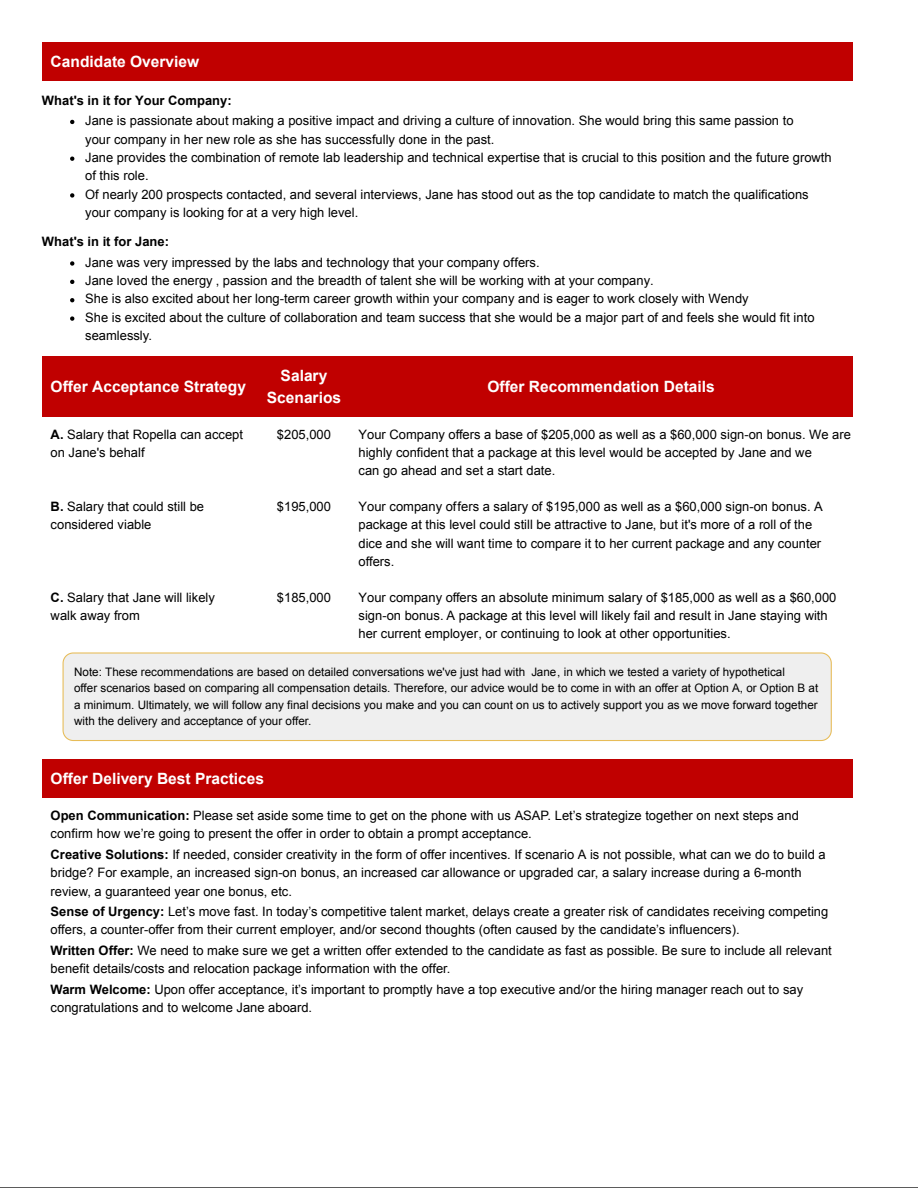
<style>
.page{position:relative;width:918px;height:1188px;background:#fff}
.page>*{position:absolute;margin:0;border:0;box-sizing:border-box;transform-origin:0 0}
.t1{font:700 15.6px/21.6px "Arial";color:#fff;text-align:center}
.t2{font:12.9px/18.3px "Arial";color:#000}
.t3{font:700 12.9px "Arial";color:#000}
.t4{font:11.7px/16.2px "Arial";color:#000}
.s1{font-weight:700}
</style>
<div class="page">
<div style="left:42px;top:42px;width:810px;height:39px;background:#c00000"></div>
<div style="left:42px;top:356px;width:216px;height:61px;background:#c00000"></div>
<div style="left:258px;top:356px;width:92px;height:61px;background:#c00000"></div>
<div style="left:350px;top:356px;width:502px;height:61px;background:#c00000"></div>
<div style="left:62px;top:652px;width:770px;height:89px;background:#efefef"></div>
<div style="left:42px;top:759px;width:810px;height:39px;background:#c00000"></div>
<svg style="left:70px;top:120px;width:4px;height:4px"></svg>
<svg style="left:70px;top:157px;width:4px;height:4px"></svg>
<svg style="left:70px;top:193px;width:4px;height:5px"></svg>
<svg style="left:70px;top:261px;width:4px;height:5px"></svg>
<svg style="left:70px;top:280px;width:4px;height:4px"></svg>
<svg style="left:70px;top:298px;width:4px;height:4px"></svg>
<svg style="left:70px;top:316px;width:4px;height:5px"></svg>
<hr style="left:0;top:1187px;width:918px;height:1px;background:#000">
<p class="t1" style="left:51px;top:51px;width:150px">Candidate Overview</p>
<p class="t3" style="left:42px;top:92px;width:191px">What's in it for Your Company:</p>
<p class="t2" style="left:85px;top:112px;width:748px">Jane is passionate about making a positive impact and driving a culture of innovation. She would bring this same passion to<br>your company in her new role as she has successfully done in the past.<br>Jane provides the combination of remote lab leadership and technical expertise that is crucial to this position and the future growth of this role.<br>Of nearly 200 prospects contacted, and several interviews, Jane has stood out as the top candidate to match the qualifications your company is looking for at a very high level.</p>
<p class="t3" style="left:42px;top:233px;width:128px">What's in it for Jane:</p>
<p class="t2" style="left:85px;top:253px;width:665px">Jane was very impressed by the labs and technology that your company offers.<br>Jane loved the energy , passion and the breadth of talent she will be working with at your company.<br>She is also excited about her long-term career growth within your company and is eager to work closely with Wendy</p>
<p class="t2" style="left:85px;top:290px;width:731px;text-indent:636px">.<br>She is excited about the culture of collaboration and team success that she would be a major part of and feels she would fit into seamlessly.</p>
<p class="t1" style="left:51px;top:376px;width:197px">Offer Acceptance Strategy</p>
<p class="t1" style="left:267px;top:366px;width:76px">Salary<br>Scenarios</p>
<p class="t1" style="left:487px;top:376px;width:229px">Offer Recommendation Details</p>
<p class="t2" style="left:51px;top:425px;width:194px"><span class="s1">A.</span> Salary that Ropella can accept on Jane's behalf</p>
<p class="t2" style="left:277px;top:425px;width:56px">$205,000</p>
<p class="t2" style="left:359px;top:425px;width:494px">Your Company offers a base of $205,000 as well as a $60,000 sign-on bonus. We are highly confident that a package at this level would be accepted by Jane and we<br>can go ahead and set a start date.</p>
<p class="t2" style="left:51px;top:497px;width:155px"><span class="s1">B.</span> Salary that could still be considered viable</p>
<p class="t2" style="left:277px;top:497px;width:56px">$195,000</p>
<p class="t2" style="left:359px;top:497px;width:466px">Your company offers a salary of $195,000 as well as a $60,000 sign-on bonus. A package at this level could still be attractive to Jane, but it's more of a roll of the dice and she will want time to compare it to her current package and any counter offers.</p>
<p class="t2" style="left:51px;top:588px;width:166px"><span class="s1">C.</span> Salary that Jane will likely walk away from</p>
<p class="t2" style="left:277px;top:588px;width:56px">$185,000</p>
<p class="t2" style="left:359px;top:588px;width:479px">Your company offers an absolute minimum salary of $185,000 as well as a $60,000 sign-on bonus. A package at this level will likely fail and result in Jane staying with her current employer, or continuing to look at other opportunities.</p>
<p class="t4" style="left:74px;top:664px;width:746px">Note: These recommendations are based on detailed conversations we've just had with Jane, in which we tested a variety of hypothetical<br>offer scenarios based on comparing all compensation details. Therefore, our advice would be to come in with an offer at Option A, or Option B at a minimum. Ultimately, we will follow any final decisions you make and you can count on us to actively support you as we move forward together with the delivery and acceptance of your offer.</p>
<p class="t1" style="left:51px;top:769px;width:215px">Offer Delivery Best Practices</p>
<p class="t2" style="left:51px;top:806px;width:750px"><span class="s1">Open Communication:</span> Please set aside some time to get on the phone with us ASAP. Let’s strategize together on next steps and confirm how we’re going to present the offer in order to obtain a prompt acceptance.</p>
<p class="t2" style="left:51px;top:845px;width:777px"><span class="s1">Creative Solutions:</span> If needed, consider creativity in the form of offer incentives. If scenario A is not possible, what can we do to build a bridge? For example, an increased sign-on bonus, an increased car allowance or upgraded car, a salary increase during a 6-month review, a guaranteed year one bonus, etc.</p>
<p class="t2" style="left:51px;top:903px;width:779px"><span class="s1">Sense of Urgency:</span> Let’s move fast. In today’s competitive talent market, delays create a greater risk of candidates receiving competing offers, a counter-offer from their current employer, and/or second thoughts (often caused by the candidate’s influencers).</p>
<p class="t2" style="left:51px;top:941px;width:783px"><span class="s1">Written Offer:</span> We need to make sure we get a written offer extended to the candidate as fast as possible. Be sure to include all relevant benefit details/costs and relocation package information with the offer.</p>
<p class="t2" style="left:51px;top:980px;width:754px"><span class="s1">Warm Welcome:</span> Upon offer acceptance, it’s important to promptly have a top executive and/or the hiring manager reach out to say congratulations and to welcome Jane aboard.</p>
</div>
